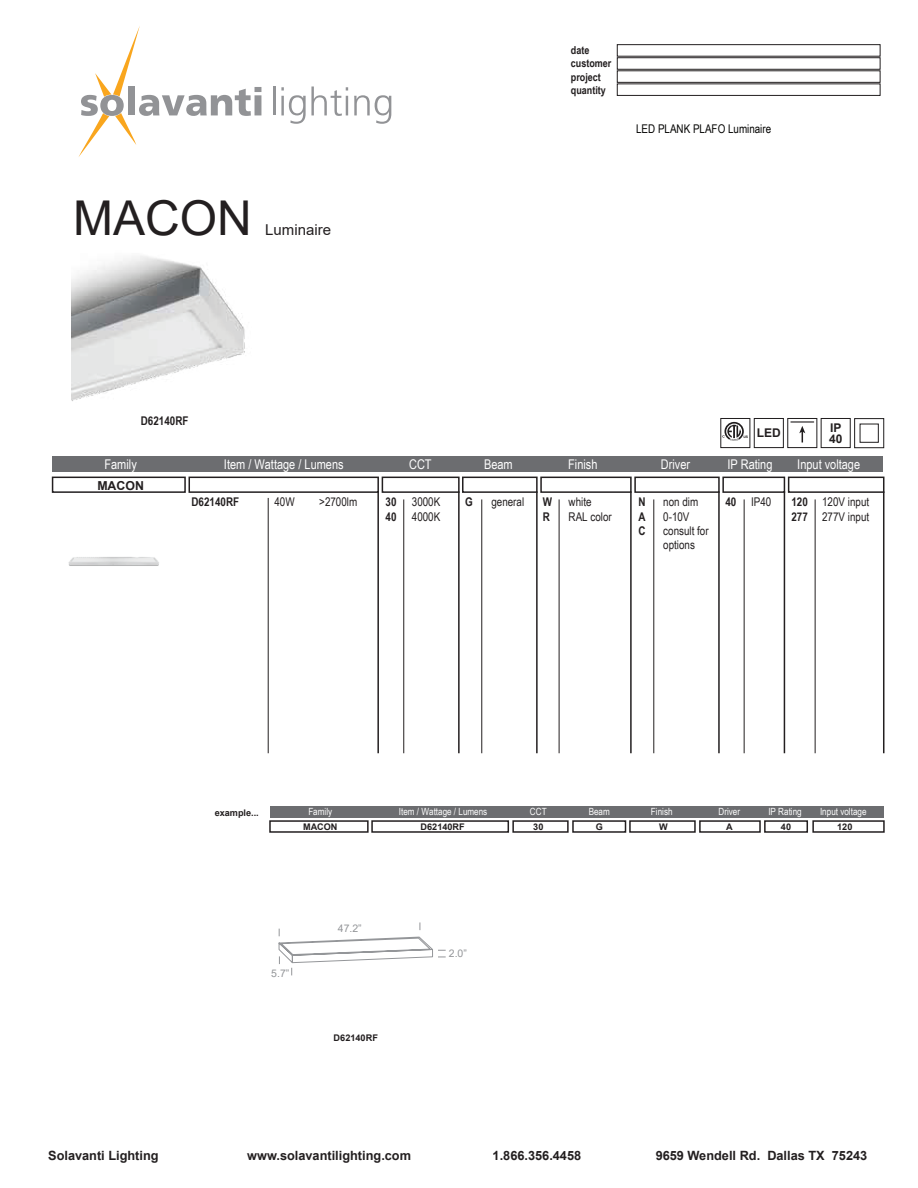
<style>
.page{position:relative;width:918px;height:1188px;background:#fff}
.page>*{position:absolute;margin:0;border:0;box-sizing:border-box;transform-origin:0 0}
.t1{font:48px "Arial";color:#231f20}
.t2{font:15px "Arial";color:#231f20}
.t3{font:13.35px "Arial Narrow";color:#fff}
.t4{font:700 12.75px "Arial";color:#231f20}
.t5{font:700 12.3px "Arial";color:#231f20}
.t6{font:12px/14.4px "Arial Narrow";color:#231f20}
.t7{font:700 12px/14.4px "Arial Narrow";color:#231f20}
.t8{font:12px "Arial Narrow";color:#050504}
.t9{font:700 12px/10.5px "Arial";color:#231f20}
.t10{font:700 10.95px/13.2px "Arial Narrow";color:#231f20}
.t11{font:10.5px "Arial";color:#949699}
.t12{font:9.9px "Arial Narrow";color:#fff}
.t13{font:700 9.15px "Arial";color:#231f20}
.t14{font:700 3.3px "Arial";color:#201d1e}
.s1{font-weight:700}
</style>
<div class="page">
<svg style="left:78px;top:26px;width:183px;height:131px"></svg>
<hr style="left:273px;top:86px;width:2px;height:29px;background:#929396">
<svg style="left:281px;top:86px;width:67px;height:38px"></svg>
<svg style="left:354px;top:95px;width:37px;height:29px"></svg>
<div style="left:617px;top:83px;width:263px;height:13px;border:1px solid #231f20"></div>
<div style="left:617px;top:70px;width:263px;height:13px;border:1px solid #231f20"></div>
<div style="left:617px;top:57px;width:263px;height:13px;border:1px solid #231f20"></div>
<div style="left:617px;top:44px;width:263px;height:13px;border:1px solid #231f20"></div>
<div style="left:52px;top:477px;width:134px;height:16px;border:2px solid #231f20"></div>
<div style="left:52px;top:457px;width:831px;height:15px;background:#6c6d70"></div>
<div style="left:722px;top:477px;width:63px;height:16px;border:2px solid #231f20"></div>
<div style="left:540px;top:477px;width:92px;height:16px;border:2px solid #231f20"></div>
<div style="left:189px;top:477px;width:190px;height:16px;border:2px solid #231f20"></div>
<div style="left:382px;top:477px;width:78px;height:16px;border:2px solid #231f20"></div>
<hr style="left:268px;top:498px;width:1px;height:255px;background:#231f20">
<hr style="left:377px;top:491px;width:2px;height:262px;background:#231f20">
<hr style="left:458px;top:491px;width:2px;height:262px;background:#231f20">
<hr style="left:630px;top:491px;width:2px;height:262px;background:#231f20">
<hr style="left:784px;top:491px;width:1px;height:262px;background:#231f20">
<hr style="left:404px;top:499px;width:1px;height:254px;background:#231f20">
<hr style="left:559px;top:499px;width:1px;height:254px;background:#231f20">
<hr style="left:744px;top:499px;width:1px;height:254px;background:#231f20">
<div style="left:634px;top:477px;width:86px;height:16px;border:2px solid #231f20"></div>
<hr style="left:718px;top:491px;width:2px;height:262px;background:#231f20">
<hr style="left:654px;top:499px;width:1px;height:254px;background:#231f20">
<div style="left:788px;top:477px;width:96px;height:16px;border:2px solid #231f20"></div>
<hr style="left:883px;top:491px;width:1px;height:262px;background:#231f20">
<hr style="left:815px;top:499px;width:1px;height:254px;background:#231f20">
<div style="left:462px;top:477px;width:76px;height:16px;border:2px solid #231f20"></div>
<hr style="left:536px;top:491px;width:2px;height:262px;background:#231f20">
<hr style="left:482px;top:499px;width:1px;height:254px;background:#231f20">
<div style="left:269px;top:820px;width:100px;height:13px;border:2px solid #231f20"></div>
<div style="left:270px;top:806px;width:614px;height:11px;background:#6c6d70"></div>
<div style="left:764px;top:820px;width:44px;height:13px;border:2px solid #231f20"></div>
<div style="left:629px;top:820px;width:67px;height:13px;border:2px solid #231f20"></div>
<div style="left:371px;top:820px;width:138px;height:13px;border:2px solid #231f20"></div>
<div style="left:512px;top:820px;width:57px;height:13px;border:2px solid #231f20"></div>
<div style="left:699px;top:820px;width:62px;height:13px;border:2px solid #231f20"></div>
<div style="left:812px;top:820px;width:73px;height:13px;border:2px solid #231f20"></div>
<div style="left:572px;top:820px;width:54px;height:13px;border:2px solid #231f20"></div>
<div style="left:854px;top:418px;width:30px;height:30px;border:1px solid #201d1e"></div>
<div style="left:860px;top:424px;width:19px;height:19px;border:1px solid #201d1e"></div>
<img style="left:71px;top:256px;width:174px;height:145px">
<img style="left:68px;top:557px;width:91px;height:9px">
<svg style="left:278px;top:922px;width:168px;height:53px"></svg>
<div style="left:821px;top:418px;width:30px;height:30px;border:1px solid #201d1e"></div>
<svg style="left:722px;top:422px;width:22px;height:19px"></svg>
<div style="left:720px;top:418px;width:30px;height:30px;border:1px solid #201d1e"></div>
<div style="left:787px;top:418px;width:30px;height:30px;border:1px solid #201d1e"></div>
<hr style="left:791px;top:421px;width:23px;height:2px;background:#201d1e">
<svg style="left:799px;top:426px;width:6px;height:17px"></svg>
<div style="left:754px;top:418px;width:30px;height:30px;border:1px solid #201d1e"></div>
<h1 class="t1" style="left:73px;top:185px;width:180px">MACON</h1>
<p class="t2" style="left:265px;top:219px;width:67px">Luminaire</p>
<p class="t7" style="left:141px;top:413px;width:49px">D62140RF</p>
<p class="t10" style="left:571px;top:43px;width:42px">date customer project quantity</p>
<p class="t8" style="left:636px;top:120px;width:137px">LED PLANK PLAFO Luminaire</p>
<p class="t14" style="left:744px;top:434px;width:6px">US</p>
<p class="t9" style="left:757px;top:428px;width:26px">LED</p>
<p class="t9" style="left:829px;top:423px;width:15px">IP<br>40</p>
<p class="t3" style="left:105px;top:454px;width:34px">Family</p>
<p class="t3" style="left:224px;top:454px;width:121px">Item / Wattage / Lumens</p>
<p class="t3" style="left:409px;top:454px;width:24px">CCT</p>
<p class="t3" style="left:484px;top:454px;width:30px">Beam</p>
<p class="t3" style="left:568px;top:454px;width:31px">Finish</p>
<p class="t3" style="left:661px;top:454px;width:31px">Driver</p>
<p class="t3" style="left:727px;top:454px;width:47px">IP Rating</p>
<p class="t3" style="left:797px;top:454px;width:64px">Input voltage</p>
<p class="t7" style="left:192px;top:494px;width:49px">D62140RF</p>
<p class="t5" style="left:97px;top:477px;width:48px">MACON</p>
<p class="t6" style="left:274px;top:494px;width:22px">40W</p>
<p class="t6" style="left:319px;top:494px;width:40px">&gt;2700lm</p>
<p class="t7" style="left:465px;top:494px;width:9px">G</p>
<p class="t6" style="left:491px;top:494px;width:34px">general</p>
<p class="t7" style="left:386px;top:494px;width:12px">30<br>40</p>
<p class="t6" style="left:412px;top:494px;width:30px">3000K<br>4000K</p>
<p class="t7" style="left:543px;top:494px;width:11px">W<br>R</p>
<p class="t6" style="left:569px;top:494px;width:45px">white<br>RAL color</p>
<p class="t7" style="left:639px;top:494px;width:9px">N</p>
<p class="t6" style="left:725px;top:494px;width:48px"><span class="s1">40</span> IP40</p>
<p class="t6" style="left:663px;top:494px;width:47px">non dim<br>0-10V consult for options</p>
<p class="t7" style="left:792px;top:494px;width:18px">120<br>277</p>
<p class="t6" style="left:822px;top:494px;width:49px">120V input<br>277V input</p>
<p class="t7" style="left:639px;top:509px;width:9px">A<br>C</p>
<p class="t13" style="left:215px;top:806px;width:46px">example...</p>
<p class="t12" style="left:308px;top:804px;width:25px">Family</p>
<p class="t12" style="left:399px;top:804px;width:90px">Item / Wattage / Lumens</p>
<p class="t12" style="left:530px;top:804px;width:18px">CCT</p>
<p class="t12" style="left:589px;top:804px;width:23px">Beam</p>
<p class="t12" style="left:651px;top:804px;width:23px">Finish</p>
<p class="t12" style="left:719px;top:804px;width:23px">Driver</p>
<p class="t12" style="left:768px;top:804px;width:35px">IP Rating</p>
<p class="t12" style="left:820px;top:804px;width:48px">Input voltage</p>
<p class="t13" style="left:303px;top:820px;width:36px">MACON</p>
<p class="t13" style="left:421px;top:820px;width:46px">D62140RF</p>
<p class="t13" style="left:533px;top:820px;width:12px">30</p>
<p class="t13" style="left:596px;top:820px;width:9px">G</p>
<p class="t13" style="left:659px;top:820px;width:10px">W</p>
<p class="t13" style="left:726px;top:820px;width:8px">A</p>
<p class="t13" style="left:781px;top:820px;width:12px">40</p>
<p class="t13" style="left:837px;top:820px;width:17px">120</p>
<p class="t11" style="left:271px;top:966px;width:20px">5.7”</p>
<p class="t11" style="left:338px;top:921px;width:25px">47.2”</p>
<p class="t13" style="left:334px;top:1031px;width:46px">D62140RF</p>
<p class="t11" style="left:449px;top:946px;width:20px">2.0”</p>
<p class="t4" style="left:48px;top:1147px;width:112px">Solavanti Lighting</p>
<p class="t4" style="left:247px;top:1147px;width:165px">www.solavantilighting.com</p>
<p class="t4" style="left:493px;top:1147px;width:90px">1.866.356.4458</p>
<p class="t4" style="left:656px;top:1147px;width:213px">9659 Wendell Rd. Dallas TX 75243</p>
</div>
